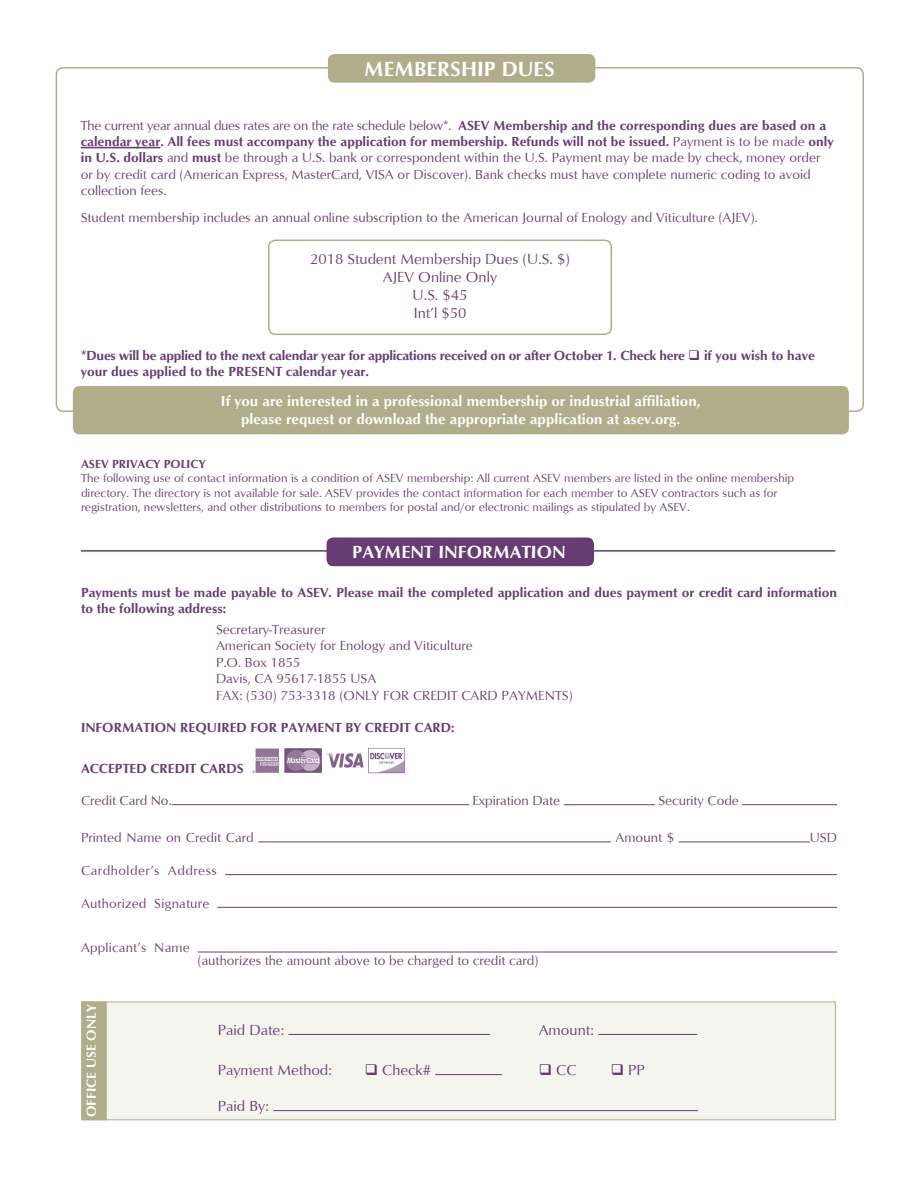
<style>
.page{position:relative;width:918px;height:1188px;background:#fff}
.page>*{position:absolute;margin:0;border:0;box-sizing:border-box;transform-origin:0 0}
.t1{font:700 21px "Optimum";color:#fff}
.t2{font:700 18px "Optimum";color:#fff}
.t3{font:15px "Optimum";color:#663c73}
.t4{font:700 14.85px/17.9px "Optimum";color:#fff;text-align:center}
.Small{font:13.5px/16.2px "Optimum";color:#663c73}
.Small-2{font:700 13.5px/16.2px "Optimum";color:#663c73}
.Small-3{font:700 13.5px/16.2px "Optimum";letter-spacing:-.02em;color:#663c73}
.Small-4{font:13.5px "Optimum";letter-spacing:.035em;color:#663c73}
.t5{font:700 13.5px "Optimum";color:#fff}
.Body{font:12px/14.4px "Optimum";color:#663c73}
.s1{font-weight:700}
</style>
<div class="page">
<div style="left:328px;top:54px;width:267px;height:29px;background:#b1ad8a;border-radius:7px"></div>
<hr style="left:81px;top:147px;width:79px;height:1px;background:#663c73">
<div style="left:73px;top:386px;width:776px;height:48px;background:#b1ad8a;border-radius:7px"></div>
<hr style="left:81px;top:550px;width:754px;height:2px;background:#663c73">
<div style="left:327px;top:538px;width:267px;height:28px;background:#663c73;border-radius:7px"></div>
<div style="left:268px;top:240px;width:344px;height:95px;border:2px solid #b1ad8a;border-radius:7px"></div>
<div style="left:81px;top:1002px;width:755px;height:118px;background:#f5f5ef;border:1px solid #b1ad8a"></div>
<hr style="left:288px;top:1034px;width:202px;height:1px;background:#663c73">
<hr style="left:598px;top:1034px;width:99px;height:1px;background:#663c73">
<hr style="left:435px;top:1074px;width:67px;height:1px;background:#663c73">
<hr style="left:273px;top:1110px;width:425px;height:1px;background:#663c73">
<div style="left:81px;top:1002px;width:26px;height:118px;background:#b1ad8a;border:2px solid #b1ad8a"></div>
<img style="left:252px;top:748px;width:153px;height:26px">
<hr style="left:172px;top:804px;width:297px;height:1px;background:#663c73">
<hr style="left:564px;top:804px;width:91px;height:1px;background:#663c73">
<hr style="left:742px;top:804px;width:95px;height:1px;background:#663c73">
<hr style="left:258px;top:842px;width:353px;height:1px;background:#663c73">
<hr style="left:679px;top:842px;width:131px;height:1px;background:#663c73">
<hr style="left:225px;top:874px;width:612px;height:1px;background:#663c73">
<hr style="left:217px;top:907px;width:620px;height:1px;background:#663c73">
<hr style="left:198px;top:952px;width:639px;height:1px;background:#663c73">
<p class="t1" style="left:364px;top:57px;width:192px">MEMBERSHIP DUES</p>
<p class="Small" style="left:81px;top:117px;width:754px">The current year annual dues rates are on the rate schedule below*. <span class="s1">ASEV Membership and the corresponding dues are based on a calendar year. All fees must accompany the application for membership. Refunds will not be issued.</span> Payment is to be made <span class="s1">only in U.S. dollars</span> and <span class="s1">must</span> be through a U.S. bank or correspondent within the U.S. Payment may be made by check, money order or by credit card (American Express, MasterCard, VISA or Discover). Bank checks must have complete numeric coding to avoid collection fees.</p>
<p class="Small" style="left:81px;top:209px;width:679px">Student membership includes an annual online subscription to the American Journal of Enology and Viticulture (AJEV).</p>
<p class="t3" style="left:310px;top:250px;width:261px">2018 Student Membership Dues (U.S. $)</p>
<p class="t3" style="left:383px;top:268px;width:116px">AJEV Online Only</p>
<p class="t3" style="left:413px;top:286px;width:56px">U.S. $45</p>
<p class="t3" style="left:414px;top:304px;width:54px">Int’l $50</p>
<p class="Small-3" style="left:81px;top:347px;width:736px">*Dues will be applied to the next calendar year for applications received on or after October 1. Check here ❑ if you wish to have your dues applied to the PRESENT calendar year.</p>
<p class="t4" style="left:221px;top:392px;width:481px">If you are interested in a professional membership or industrial affiliation, please request or download the appropriate application at asev.org.</p>
<p class="Body" style="left:81px;top:456px;width:715px"><span class="s1">ASEV PRIVACY POLICY<br></span>The following use of contact information is a condition of ASEV membership: All current ASEV members are listed in the online membership directory. The directory is not available for sale. ASEV provides the contact information for each member to ASEV contractors such as for registration, newsletters, and other distributions to members for postal and/or electronic mailings as stipulated by ASEV.</p>
<p class="t2" style="left:352px;top:542px;width:215px">PAYMENT INFORMATION</p>
<p class="Small-2" style="left:81px;top:584px;width:758px">Payments must be made payable to ASEV. Please mail the completed application and dues payment or credit card information to the following address:</p>
<p class="Small" style="left:216px;top:621px;width:111px">Secretary-Treasurer</p>
<p class="Small" style="left:216px;top:638px;width:258px">American Society for Enology and Viticulture</p>
<p class="Small" style="left:216px;top:654px;width:86px">P.O. Box 1855</p>
<p class="Small" style="left:216px;top:670px;width:162px">Davis, CA 95617-1855 USA</p>
<p class="Small" style="left:216px;top:687px;width:358px">FAX: (530) 753-3318 (ONLY FOR CREDIT CARD PAYMENTS)</p>
<p class="Small-2" style="left:81px;top:720px;width:375px">INFORMATION REQUIRED FOR PAYMENT BY CREDIT CARD:</p>
<p class="Small-2" style="left:81px;top:761px;width:164px">ACCEPTED CREDIT CARDS</p>
<p class="Small" style="left:81px;top:792px;width:92px">Credit Card No.</p>
<p class="Small" style="left:472px;top:792px;width:89px">Expiration Date</p>
<p class="Small" style="left:658px;top:792px;width:82px">Security Code</p>
<p class="Small" style="left:81px;top:829px;width:174px">Printed Name on Credit Card</p>
<p class="Small" style="left:616px;top:829px;width:60px">Amount $</p>
<p class="Small" style="left:810px;top:829px;width:29px">USD</p>
<p class="Small-4" style="left:81px;top:863px;width:137px">Cardholder’s Address</p>
<p class="Small" style="left:81px;top:895px;width:130px">Authorized Signature</p>
<p class="Small" style="left:81px;top:940px;width:110px">Applicant’s Name</p>
<p class="Small" style="left:198px;top:953px;width:342px">(authorizes the amount above to be charged to credit card)</p>
<p class="t5" style="left:84px;top:1117px;width:114px;rotate:-90deg">OFFICE USE ONLY</p>
<p class="t3" style="left:218px;top:1021px;width:68px">Paid Date:</p>
<p class="t3" style="left:539px;top:1021px;width:57px">Amount:</p>
<p class="t3" style="left:218px;top:1061px;width:116px">Payment Method:</p>
<p class="t3" style="left:365px;top:1061px;width:68px">❑ Check#</p>
<p class="t3" style="left:539px;top:1061px;width:39px">❑ CC</p>
<p class="t3" style="left:611px;top:1061px;width:36px">❑ PP</p>
<p class="t3" style="left:218px;top:1097px;width:53px">Paid By:</p>
</div>
